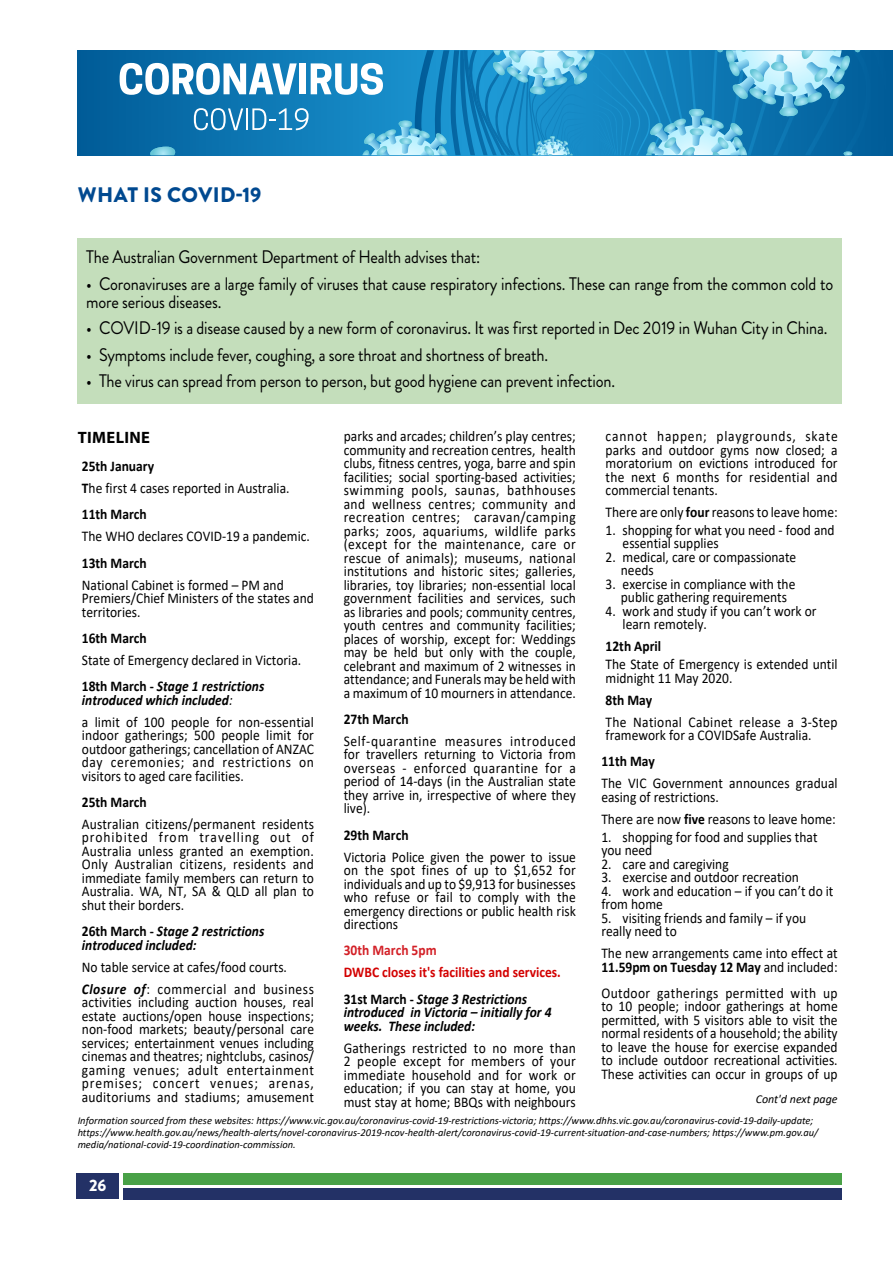
<style>
.page{position:relative;width:893px;height:1263px;background:#fff}
.page>*{position:absolute;margin:0;border:0;box-sizing:border-box;transform-origin:0 0}
.t1{font:900 21px "Brandon Grotesque";letter-spacing:.015em;color:#004990}
.t2{font:18.15px/18px "Brandon Grotesque";letter-spacing:-.01em;color:#000;scale:.9 1}
.t3{font:700 16.5px "Myriad Pro";letter-spacing:.02em;color:#000}
.t4{font:900 16.5px "Brandon Grotesque";color:#fff}
.t5{font:14.85px/13.5px "Calibri";color:#000;scale:.91 1}
.t6{font:italic 700 14.85px/13.5px "Calibri";color:#000;scale:.91 1}
.t7{font:700 14.85px "Calibri";color:#000;scale:.91 1}
.t8{font:700 14.85px/26.2px "Calibri";color:#d30000;scale:.91 1}
.t9{font:700 14.85px "Calibri";color:#d32027;scale:.91 1}
.t10{font:italic 12px "Calibri";color:#000}
.t11{font:italic 10.5px/12px "Calibri";color:#000}
.s1{font-weight:700}
.s2{font-weight:700;font-style:italic}
.s3{font-style:italic}
.s4{font-style:normal}
.s5{color:#000}
.s6{font-style:italic;color:#000}
</style>
<div class="page">
<div style="left:77px;top:1174px;width:42px;height:25px;background:#233166"></div>
<div style="left:123px;top:1188px;width:719px;height:11px;background:#233166"></div>
<div style="left:123px;top:1174px;width:719px;height:11px;background:#49a147"></div>
<div style="left:78px;top:239px;width:764px;height:165px;background:#c4debb"></div>
<div style="left:77px;top:50px;width:816px;height:105px;background:#025e9a"></div>
<svg style="left:120px;top:50px;width:773px;height:106px"></svg>
<hr style="left:892px;top:50px;width:1px;height:105px;background:#005b97">
<h1 class="t1" style="left:78px;top:179px;width:185px">WHAT IS COVID-19</h1>
<p class="t2" style="left:86px;top:248px;width:439px">The Australian Government Department of Health advises that:</p>
<p class="t2" style="left:86px;top:275px;width:832px">• Coronaviruses are a large family of viruses that cause respiratory infections. These can range from the common cold to more serious diseases.</p>
<p class="t2" style="left:86px;top:319px;width:825px">• COVID-19 is a disease caused by a new form of coronavirus. It was first reported in Dec 2019 in Wuhan City in China.</p>
<p class="t2" style="left:86px;top:346px;width:515px">• Symptoms include fever, coughing, a sore throat and shortness of breath.</p>
<p class="t2" style="left:86px;top:372px;width:589px">• The virus can spread from person to person, but good hygiene can prevent infection.</p>
<p class="t3" style="left:78px;top:427px;width:74px">TIMELINE</p>
<p class="t5" style="left:82px;top:455px;width:230px;line-height:22px"><span class="s1">25th January<br>T</span>he first 4 cases reported in Australia.</p>
<p class="t7" style="left:82px;top:504px;width:73px">11th March</p>
<p class="t5" style="left:82px;top:529px;width:252px">The WHO declares COVID-19 a pandemic.</p>
<p class="t7" style="left:82px;top:552px;width:73px">13th March</p>
<p class="t5" style="left:82px;top:577px;width:256px">National Cabinet is formed – PM and<br>Premiers/Chief Ministers of the states and territories.</p>
<p class="t7" style="left:82px;top:627px;width:73px">16th March</p>
<p class="t5" style="left:82px;top:646px;width:242px;line-height:26.2px">State of Emergency declared in Victoria.<br><span class="s1">18th March -</span> <span class="s2">Stage 1 restrictions</span></p>
<p class="t5" style="left:82px;top:688px;width:256px;line-height:22px"><span class="s2">introduced which included</span><span class="s3">:<br></span>a limit of 100 people for non-essential</p>
<p class="t5" style="left:82px;top:728px;width:257px;text-align:justify">indoor gatherings; 500 people limit for outdoor gatherings; cancellation of ANZAC day ceremonies; and restrictions on visitors to aged care facilities.</p>
<p class="t7" style="left:82px;top:791px;width:73px">25th March</p>
<p class="t5" style="left:82px;top:817px;width:257px;text-align:justify">Australian citizens/permanent residents prohibited from travelling out of Australia unless granted an exemption.<br>Only Australian citizens, residents and immediate family members can return to Australia. WA, NT, SA &amp; QLD all plan to shut their borders.</p>
<p class="t6" style="left:82px;top:924px;width:202px"><span class="s4">26th March -</span> Stage 2 restrictions introduced included:</p>
<p class="t5" style="left:82px;top:955px;width:256px;line-height:22px">No table service at cafes/food courts.<br><span class="s2">Closure of</span>: commercial and business</p>
<p class="t5" style="left:82px;top:995px;width:257px;text-align:justify">activities including auction houses, real estate auctions/open house inspections; non-food markets; beauty/personal care services; entertainment venues including cinemas and theatres; nightclubs, casinos/ gaming venues; adult entertainment premises; concert venues; arenas, auditoriums and stadiums; amusement</p>
<p class="t5" style="left:344px;top:429px;width:257px;text-align:justify">parks and arcades; children’s play centres; community and recreation centres, health clubs, fitness centres, yoga, barre and spin facilities; social sporting-based activities; swimming pools, saunas, bathhouses and wellness centres; community and recreation centres; caravan/camping parks; zoos, aquariums, wildlife parks (except for the maintenance, care or rescue of animals); museums, national institutions and historic sites; galleries, libraries, toy libraries; non-essential local government facilities and services, such as libraries and pools; community centres, youth centres and community facilities; places of worship, except for: Weddings may be held but only with the couple, celebrant and maximum of 2 witnesses in attendance; and Funerals may be held with a maximum of 10 mourners in attendance.</p>
<p class="t7" style="left:344px;top:708px;width:73px">27th March</p>
<p class="t5" style="left:344px;top:734px;width:257px;text-align:justify">Self-quarantine measures introduced for travellers returning to Victoria from overseas - enforced quarantine for a period of 14-days (in the Australian state they arrive in, irrespective of where they live).</p>
<p class="t7" style="left:344px;top:824px;width:73px">29th March</p>
<p class="t5" style="left:344px;top:849px;width:257px;text-align:justify">Victoria Police given the power to issue on the spot fines of up to $1,652 for individuals and up to $9,913 for businesses who refuse or fail to comply with the emergency directions or public health risk directions</p>
<p class="t9" style="left:344px;top:940px;width:104px">30th March 5pm</p>
<p class="t8" style="left:344px;top:959px;width:240px">DWBC closes it's facilities and services.<br><span class="s5">31st March -</span> <span class="s6">Stage 3 Restrictions</span></p>
<p class="t6" style="left:344px;top:1005px;width:230px">introduced in Victoria – initially for 4 weeks. These included:</p>
<p class="t5" style="left:344px;top:1040px;width:257px;text-align:justify">Gatherings restricted to no more than 2 people except for members of your immediate household and for work or education; if you can stay at home, you must stay at home; BBQs with neighbours</p>
<p class="t5" style="left:606px;top:429px;width:257px;text-align:justify">cannot happen; playgrounds, skate parks and outdoor gyms now closed; a moratorium on evictions introduced for the next 6 months for residential and commercial tenants.</p>
<p class="t5" style="left:606px;top:505px;width:257px">There are only <span class="s1">four</span> reasons to leave home:</p>
<p class="t5" style="left:623px;top:523px;width:234px;text-indent:-17px">1. shopping for what you need - food and essential supplies</p>
<p class="t5" style="left:621px;top:550px;width:194px;text-indent:-15px">2. medical, care or compassionate needs</p>
<p class="t5" style="left:606px;top:577px;width:210px;text-align:center">3. exercise in compliance with the public gathering requirements</p>
<p class="t5" style="left:623px;top:604px;width:215px;text-indent:-17px">4. work and study if you can’t work or learn remotely.</p>
<p class="t7" style="left:606px;top:636px;width:63px">12th April</p>
<p class="t5" style="left:606px;top:657px;width:256px">The State of Emergency is extended until midnight 11 May 2020.</p>
<p class="t7" style="left:606px;top:689px;width:53px">8th May</p>
<p class="t5" style="left:606px;top:714px;width:256px">The National Cabinet release a 3-Step framework for a COVIDSafe Australia.</p>
<p class="t7" style="left:601px;top:751px;width:60px">11th May</p>
<p class="t5" style="left:601px;top:776px;width:261px">The VIC Government announces gradual easing of restrictions.</p>
<p class="t5" style="left:601px;top:812px;width:259px">There are now <span class="s1">five</span> reasons to leave home:</p>
<p class="t5" style="left:601px;top:829px;width:239px">1. shopping for food and supplies that you need</p>
<p class="t5" style="left:601px;top:856px;width:141px">2. care and caregiving</p>
<p class="t5" style="left:601px;top:870px;width:219px">3. exercise and outdoor recreation</p>
<p class="t5" style="left:601px;top:883px;width:257px">4. work and education – if you can’t do it from home</p>
<p class="t5" style="left:601px;top:910px;width:227px">5. visiting friends and family – if you really need to</p>
<p class="t5" style="left:601px;top:946px;width:261px">The new arrangements came into effect at<br><span class="s1">11.59pm on Tuesday 12 May</span> and included:</p>
<p class="t5" style="left:601px;top:986px;width:261px;text-align:justify">Outdoor gatherings permitted with up to 10 people; indoor gatherings at home permitted, with 5 visitors able to visit the normal residents of a household; the ability to leave the house for exercise expanded to include outdoor recreational activities.<br>These activities can occur in groups of up</p>
<p class="t10" style="left:756px;top:1090px;width:83px">Cont'd next page</p>
<p class="t11" style="left:78px;top:1114px;width:742px">Information sourced from these websites: https://www.vic.gov.au/coronavirus-covid-19-restrictions-victoria; https://www.dhhs.vic.gov.au/coronavirus-covid-19-daily-update; https://www.health.gov.au/news/health-alerts/novel-coronavirus-2019-ncov-health-alert/coronavirus-covid-19-current-situation-and-case-numbers; https://www.pm.gov.au/ media/national-covid-19-coordination-commission.</p>
<p class="t4" style="left:89px;top:1174px;width:19px">26</p>
</div>
